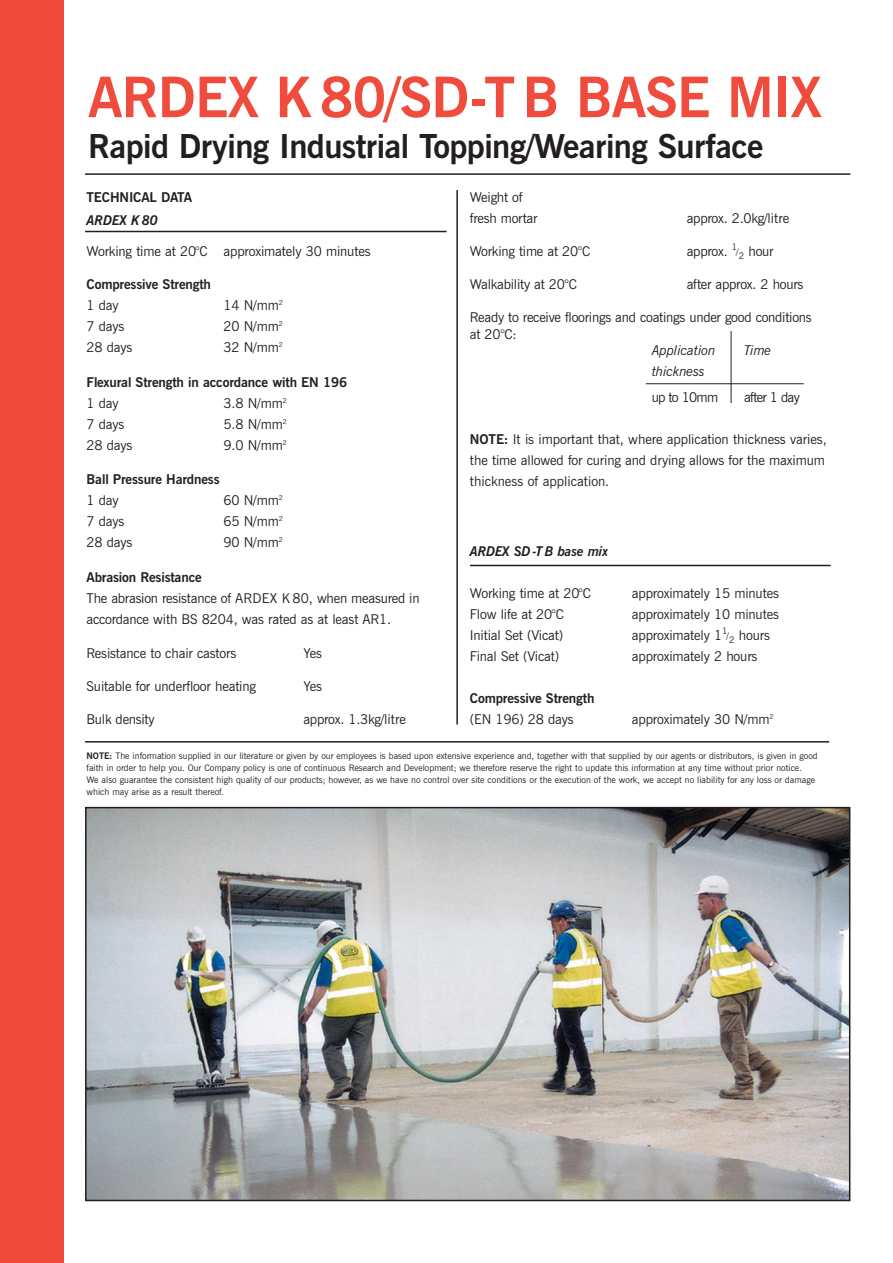
<style>
.page{position:relative;width:893px;height:1263px;background:#fff}
.page>*{position:absolute;margin:0;border:0;box-sizing:border-box;transform-origin:0 0}
.t1{font:700 55.65px "News Gothic BT";letter-spacing:-.02em;color:#f04c3e}
.t2{font:700 33px "News Gothic BT";letter-spacing:-.02em;color:#231f20}
.t3{font:13.5px/21px "News Gothic BT";letter-spacing:-.01em;color:#231f20}
.t4{font:700 13.5px "News Gothic BT";letter-spacing:-.01em;color:#231f20}
.t5{font:italic 700 13.5px "News Gothic BT";letter-spacing:-.01em;color:#231f20}
.t6{font:italic 13.5px "News Gothic BT";letter-spacing:-.02em;color:#231f20}
.t7{font:13.5px "News Gothic BT";letter-spacing:-.055em;color:#231f20}
.t8{font:9px/12px "News Gothic BT";color:#231f20}
.s1{font-weight:700}
</style>
<div class="page">
<div style="left:0;top:0;width:64px;height:1263px;background:#f04c3e"></div>
<hr style="left:85px;top:173px;width:765px;height:2px;background:#231f20">
<hr style="left:85px;top:231px;width:362px;height:1px;background:#231f20">
<hr style="left:470px;top:565px;width:361px;height:1px;background:#231f20">
<hr style="left:456px;top:190px;width:2px;height:534px;background:#231f20">
<hr style="left:85px;top:741px;width:744px;height:1px;background:#231f20">
<img style="left:88px;top:810px;width:759px;height:388px">
<div style="left:85px;top:807px;width:765px;height:394px;border:2px solid #231f20"></div>
<hr style="left:646px;top:383px;width:158px;height:1px;background:#231f20">
<hr style="left:731px;top:331px;width:1px;height:72px;background:#231f20">
<h1 class="t1" style="left:88px;top:77px;width:735px">ARDEX K80/SD-TB BASE MIX</h1>
<h2 class="t2" style="left:88px;top:134px;width:677px">Rapid Drying Industrial Topping/Wearing Surface</h2>
<p class="t4" style="left:87px;top:192px;width:107px">TECHNICAL DATA</p>
<p class="t5" style="left:87px;top:215px;width:73px">ARDEX K 80</p>
<p class="t3" style="left:87px;top:242px;width:285px">Working time at 20°C approximately 30 minutes</p>
<p class="t4" style="left:87px;top:279px;width:126px">Compressive Strength</p>
<p class="t3" style="left:87px;top:296px;width:34px">1 day</p>
<p class="t3" style="left:224px;top:296px;width:61px">14 N/mm<sup>2</sup></p>
<p class="t3" style="left:87px;top:317px;width:39px">7 days</p>
<p class="t3" style="left:224px;top:317px;width:61px">20 N/mm<sup>2</sup></p>
<p class="t3" style="left:87px;top:338px;width:47px">28 days</p>
<p class="t3" style="left:224px;top:338px;width:61px">32 N/mm<sup>2</sup></p>
<p class="t4" style="left:87px;top:377px;width:262px">Flexural Strength in accordance with EN 196</p>
<p class="t3" style="left:87px;top:393px;width:34px">1 day</p>
<p class="t3" style="left:224px;top:393px;width:65px">3.8 N/mm<sup>2</sup></p>
<p class="t3" style="left:87px;top:414px;width:39px">7 days</p>
<p class="t3" style="left:224px;top:414px;width:65px">5.8 N/mm<sup>2</sup></p>
<p class="t3" style="left:87px;top:435px;width:47px">28 days</p>
<p class="t3" style="left:224px;top:435px;width:65px">9.0 N/mm<sup>2</sup></p>
<p class="t4" style="left:87px;top:474px;width:135px">Ball Pressure Hardness</p>
<p class="t3" style="left:87px;top:491px;width:34px">1 day</p>
<p class="t3" style="left:224px;top:491px;width:61px">60 N/mm<sup>2</sup></p>
<p class="t3" style="left:87px;top:512px;width:39px">7 days</p>
<p class="t3" style="left:224px;top:512px;width:61px">65 N/mm<sup>2</sup></p>
<p class="t3" style="left:87px;top:533px;width:47px">28 days</p>
<p class="t3" style="left:224px;top:533px;width:61px">90 N/mm<sup>2</sup></p>
<p class="t4" style="left:87px;top:572px;width:117px">Abrasion Resistance</p>
<p class="t3" style="left:87px;top:588px;width:335px">The abrasion resistance of ARDEX K 80, when measured in accordance with BS 8204, was rated as at least AR1.</p>
<p class="t3" style="left:87px;top:644px;width:151px">Resistance to chair castors</p>
<p class="t3" style="left:303px;top:644px;width:20px">Yes</p>
<p class="t3" style="left:87px;top:677px;width:171px">Suitable for underfloor heating</p>
<p class="t3" style="left:303px;top:677px;width:20px">Yes</p>
<p class="t3" style="left:87px;top:710px;width:70px">Bulk density</p>
<p class="t3" style="left:303px;top:710px;width:104px">approx. 1.3kg/litre</p>
<p class="t3" style="left:470px;top:188px;width:69px">Weight of fresh mortar</p>
<p class="t3" style="left:687px;top:209px;width:104px">approx. 2.0kg/litre</p>
<p class="t3" style="left:470px;top:242px;width:122px">Working time at 20°C</p>
<p class="t3" style="left:687px;top:242px;width:88px">approx. <sup>1</sup> <sub>2</sub> hour</p>
<p class="t8" style="left:736px;top:246px;width:4px">/</p>
<p class="t3" style="left:470px;top:275px;width:109px">Walkability at 20°C</p>
<p class="t3" style="left:687px;top:275px;width:118px">after approx. 2 hours</p>
<p class="t3" style="left:470px;top:310px;width:343px;line-height:16.5px">Ready to receive floorings and coatings under good conditions at 20°C:</p>
<p class="t6" style="left:652px;top:345px;width:65px">Application</p>
<p class="t6" style="left:744px;top:345px;width:29px">Time</p>
<p class="t6" style="left:652px;top:366px;width:54px">thickness</p>
<p class="t3" style="left:652px;top:387px;width:68px">up to 10mm</p>
<p class="t7" style="left:744px;top:392px;width:57px">after 1 day</p>
<p class="t3" style="left:470px;top:429px;width:358px"><span class="s1">NOTE:</span> It is important that, where application thickness varies, the time allowed for curing and drying allows for the maximum thickness of application.</p>
<p class="t5" style="left:470px;top:546px;width:140px">ARDEX SD-T B base mix</p>
<p class="t3" style="left:470px;top:584px;width:123px">Working time at 20°C</p>
<p class="t3" style="left:632px;top:584px;width:148px">approximately 15 minutes</p>
<p class="t3" style="left:470px;top:605px;width:95px">Flow life at 20°C</p>
<p class="t3" style="left:632px;top:605px;width:148px">approximately 10 minutes</p>
<p class="t3" style="left:470px;top:626px;width:95px">Initial Set (Vicat)</p>
<p class="t3" style="left:632px;top:626px;width:140px">approximately 1<sup>1</sup> <sub>2</sub> hours</p>
<p class="t8" style="left:726px;top:630px;width:4px">/</p>
<p class="t3" style="left:470px;top:647px;width:91px">Final Set (Vicat)</p>
<p class="t3" style="left:632px;top:647px;width:127px">approximately 2 hours</p>
<p class="t4" style="left:470px;top:693px;width:126px">Compressive Strength</p>
<p class="t3" style="left:470px;top:710px;width:105px">(EN 196) 28 days</p>
<p class="t3" style="left:632px;top:710px;width:143px">approximately 30 N/mm<sup>2</sup></p>
<p class="t8" style="left:87px;top:750px;width:733px"><span class="s1">NOTE:</span> The information supplied in our literature or given by our employees is based upon extensive experience and, together with that supplied by our agents or distributors, is given in good faith in order to help you. Our Company policy is one of continuous Research and Development; we therefore reserve the right to update this information at any time without prior notice.<br>We also guarantee the consistent high quality of our products; however, as we have no control over site conditions or the execution of the work, we accept no liability for any loss or damage which may arise as a result thereof.</p>
</div>
